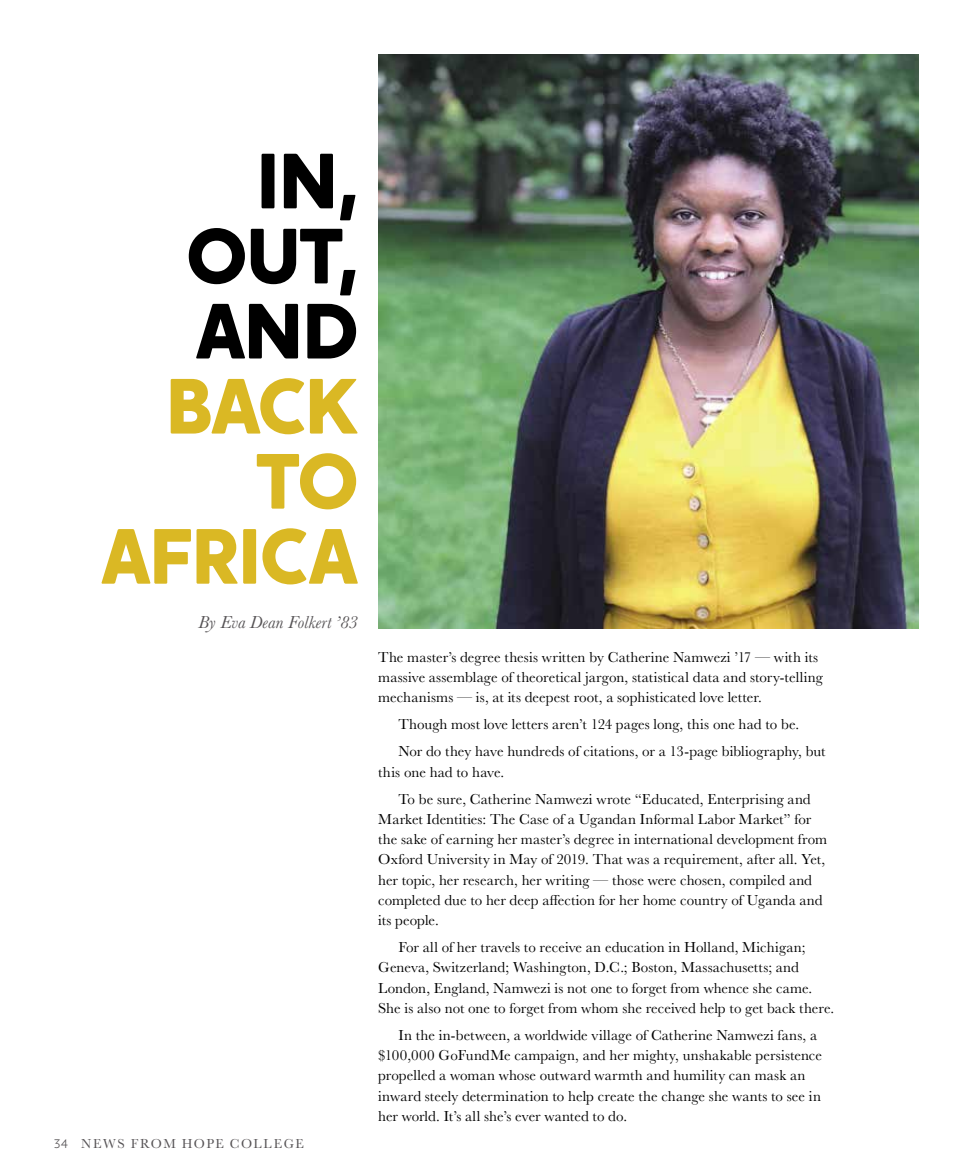
<style>
.page{position:relative;width:972px;height:1175px;background:#fff}
.page>*{position:absolute;margin:0;border:0;box-sizing:border-box;transform-origin:0 0}
.t1{font:800 78px/75px "Crossten";letter-spacing:-.015em;color:#dab824;text-align:right}
.t2{font:800 78px/75px "Crossten";letter-spacing:-.005em;color:#000;text-align:justify}
.t3{font:italic 18px "Baskerville";letter-spacing:.01em;color:#565355}
.t4{font:15px/20.2px "Baskerville";letter-spacing:.005em;color:#000}
.t5{font:13.5px "Baskerville";letter-spacing:.11em;color:#565355}
.s1{font-family:"Verlag";font-weight:300;font-size:15px}
</style>
<div class="page">
<img style="left:379px;top:54px;width:539px;height:574px">
<h1 class="t2" style="left:187px;top:143px;width:173px;text-indent:70px">IN, OUT, AND</h1>
<h1 class="t1" style="left:101px;top:368px;width:259px">BACK<br>TO<br>AFRICA</h1>
<p class="t3" style="left:199px;top:610px;width:161px">By Eva Dean Folkert ’83</p>
<p class="t5" style="left:54px;top:1135px;width:251px"><span class="s1">34</span> NEWS FROM HOPE COLLEGE</p>
<p class="t4" style="left:378px;top:647px;width:446px">The master’s degree thesis written by Catherine Namwezi ’17 — with its massive assemblage of theoretical jargon, statistical data and story-telling mechanisms — is, at its deepest root, a sophisticated love letter.</p>
<p class="t4" style="left:398px;top:711px;width:429px;line-height:27px">Though most love letters aren’t 124 pages long, this one had to be.<br>Nor do they have hundreds of citations, or a 13-page bibliography, but</p>
<p class="t4" style="left:398px;top:758px;width:414px;line-height:27px;text-indent:-20px">this one had to have.<br>To be sure, Catherine Namwezi wrote “Educated, Enterprising and</p>
<p class="t4" style="left:378px;top:809px;width:451px">Market Identities: The Case of a Ugandan Informal Labor Market” for the sake of earning her master’s degree in international development from Oxford University in May of 2019. That was a requirement, after all. Yet, her topic, her research, her writing — those were chosen, compiled and completed due to her deep affection for her home country of Uganda and its people.</p>
<p class="t4" style="left:378px;top:937px;width:458px;text-indent:20px">For all of her travels to receive an education in Holland, Michigan; Geneva, Switzerland; Washington, D.C.; Boston, Massachusetts; and London, England, Namwezi is not one to forget from whence she came.<br>She is also not one to forget from whom she received help to get back there.</p>
<p class="t4" style="left:378px;top:1025px;width:445px;text-indent:20px">In the in-between, a worldwide village of Catherine Namwezi fans, a $100,000 GoFundMe campaign, and her mighty, unshakable persistence propelled a woman whose outward warmth and humility can mask an inward steely determination to help create the change she wants to see in her world. It’s all she’s ever wanted to do.</p>
</div>
